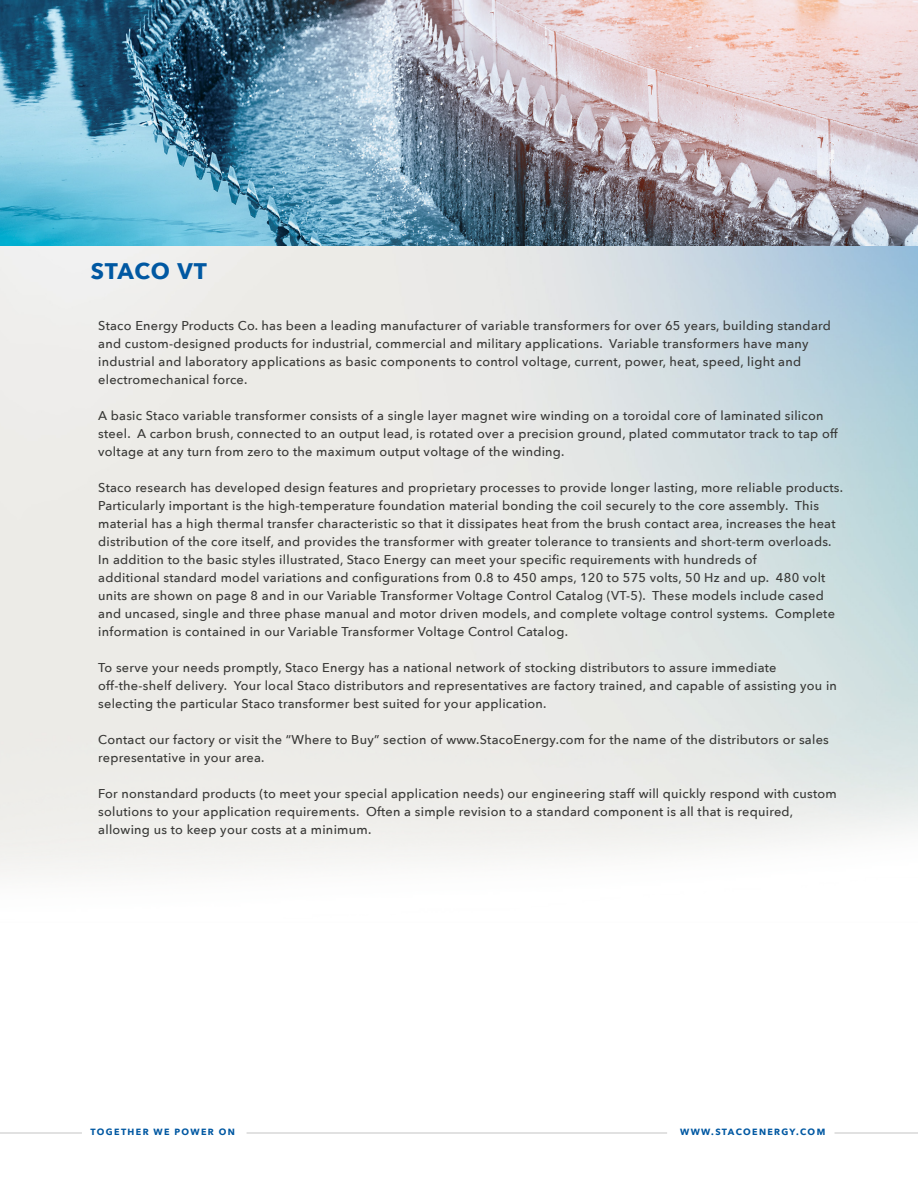
<style>
.page{position:relative;width:918px;height:1188px;background:#fff}
.page>*{position:absolute;margin:0;border:0;box-sizing:border-box;transform-origin:0 0}
.t1{font:700 22.5px "Avenir Next";letter-spacing:.03em;color:#0058a2}
.t2{font:500 12.75px/18px "Avenir Next";letter-spacing:.02em;color:#383836}
.t3{font:700 9px "Avenir Next";letter-spacing:.15em;color:#0058a2}
</style>
<div class="page">
<img style="left:0;top:245px;width:918px;height:630px">
<hr style="left:247px;top:1132px;width:420px;height:2px;background:#383836">
<hr style="left:0;top:1132px;width:82px;height:2px;background:#383836">
<hr style="left:835px;top:1132px;width:83px;height:2px;background:#383836">
<img style="left:0;top:0;width:918px;height:245px">
<h1 class="t1" style="left:91px;top:252px;width:117px">STACO VT</h1>
<p class="t2" style="left:98px;top:316px;width:734px">Staco Energy Products Co. has been a leading manufacturer of variable transformers for over 65 years, building standard and custom-designed products for industrial, commercial and military applications. Variable transformers have many industrial and laboratory applications as basic components to control voltage, current, power, heat, speed, light and electromechanical force.</p>
<p class="t2" style="left:98px;top:406px;width:741px">A basic Staco variable transformer consists of a single layer magnet wire winding on a toroidal core of laminated silicon steel. A carbon brush, connected to an output lead, is rotated over a precision ground, plated commutator track to tap off voltage at any turn from zero to the maximum output voltage of the winding.</p>
<p class="t2" style="left:98px;top:478px;width:746px">Staco research has developed design features and proprietary processes to provide longer lasting, more reliable products.<br>Particularly important is the high-temperature foundation material bonding the coil securely to the core assembly. This material has a high thermal transfer characteristic so that it dissipates heat from the brush contact area, increases the heat distribution of the core itself, and provides the transformer with greater tolerance to transients and short-term overloads.<br>In addition to the basic styles illustrated, Staco Energy can meet your specific requirements with hundreds of<br>additional standard model variations and configurations from 0.8 to 450 amps, 120 to 575 volts, 50 Hz and up. 480 volt units are shown on page 8 and in our Variable Transformer Voltage Control Catalog (VT-5). These models include cased and uncased, single and three phase manual and motor driven models, and complete voltage control systems. Complete information is contained in our Variable Transformer Voltage Control Catalog.</p>
<p class="t2" style="left:98px;top:658px;width:740px">To serve your needs promptly, Staco Energy has a national network of stocking distributors to assure immediate off-the-shelf delivery. Your local Staco distributors and representatives are factory trained, and capable of assisting you in selecting the particular Staco transformer best suited for your application.</p>
<p class="t2" style="left:98px;top:730px;width:732px">Contact our factory or visit the “Where to Buy” section of www.StacoEnergy.com for the name of the distributors or sales representative in your area.</p>
<p class="t2" style="left:98px;top:784px;width:740px">For nonstandard products (to meet your special application needs) our engineering staff will quickly respond with custom solutions to your application requirements. Often a simple revision to a standard component is all that is required, allowing us to keep your costs at a minimum.</p>
<p class="t3" style="left:91px;top:1124px;width:146px">TOGETHER WE POWER ON</p>
<p class="t3" style="left:680px;top:1124px;width:147px">WWW.STACOENERGY.COM</p>
</div>
